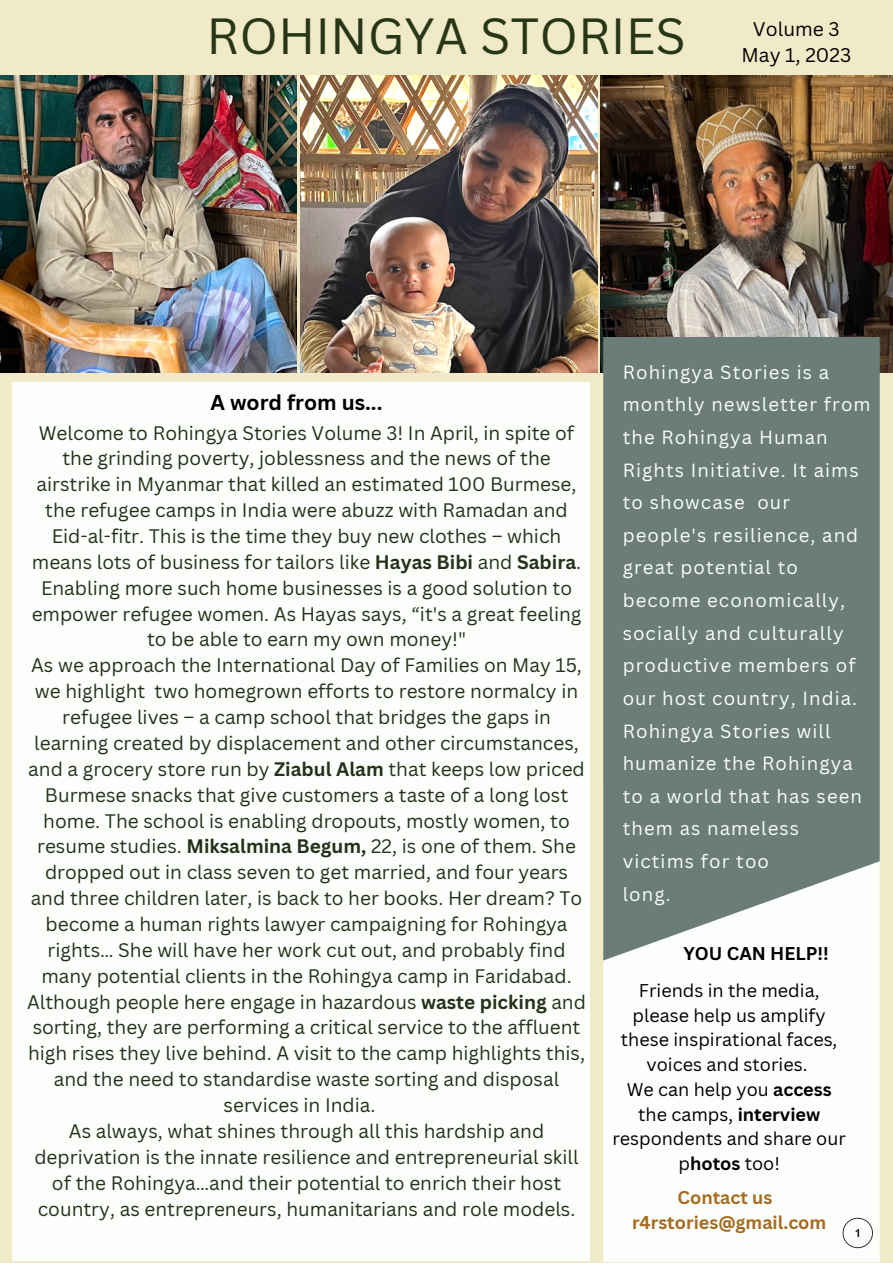
<style>
.page{position:relative;width:893px;height:1264px;background:#fff}
.page>*{position:absolute;margin:0;border:0;box-sizing:border-box;transform-origin:0 0}
.t1{font:49.5px "Canva Sans";color:#283618}
.t2{font:700 21px "Canva Sans";color:#000}
.t3{font:19.2px/25.8px "Canva Sans";color:#000;text-align:center}
.t4{font:19.05px "Canva Sans";color:#253019}
.t5{font:18.6px/32.5px "Canva Sans";letter-spacing:.06em;color:#fbfefb}
.t6{font:18px/24.8px "Canva Sans";color:#000;text-align:center}
.t7{font:700 18px/24.8px "Canva Sans";color:#a66b21;text-align:center}
.t8{font:700 18px "Canva Sans";color:#000}
.s1{font-weight:700}
</style>
<div class="page">
<div style="left:0;top:0;width:892px;height:1262px;background:#f1eac8"></div>
<div style="left:603px;top:960px;width:276px;height:301px;background:#fbfefb"></div>
<div style="left:12px;top:382px;width:577px;height:878px;background:#fbfefb"></div>
<img style="left:600px;top:75px;width:292px;height:297px">
<img style="left:300px;top:75px;width:297px;height:297px">
<img style="left:0;top:75px;width:297px;height:297px">
<svg style="left:603px;top:337px;width:276px;height:623px;background:#768780"></svg>
<svg style="left:842px;top:1217px;width:30px;height:31px"></svg>
<h1 class="t1" style="left:207px;top:1px;width:480px">ROHINGYA STORIES</h1>
<p class="t3" style="left:741px;top:16px;width:111px">Volume 3<br>May 1, 2023</p>
<p class="t2" style="left:210px;top:388px;width:173px">A word from us...</p>
<p class="t4" style="left:39px;top:419px;width:537px">Welcome to Rohingya Stories Volume 3! In April, in spite of</p>
<p class="t4" style="left:62px;top:445px;width:490px">the grinding poverty, joblessness and the news of the</p>
<p class="t4" style="left:37px;top:471px;width:541px">airstrike in Myanmar that killed an estimated 100 Burmese,</p>
<p class="t4" style="left:45px;top:497px;width:524px">the refugee camps in India were abuzz with Ramadan and</p>
<p class="t4" style="left:52px;top:522px;width:511px">Eid-al-fitr. This is the time they buy new clothes – which</p>
<p class="t4" style="left:32px;top:548px;width:551px">means lots of business for tailors like <span class="s1">Hayas Bibi</span> and <span class="s1">Sabira</span>.</p>
<p class="t4" style="left:41px;top:574px;width:532px">Enabling more such home businesses is a good solution to</p>
<p class="t4" style="left:32px;top:600px;width:551px">empower refugee women. As Hayas says, “it's a great feeling</p>
<p class="t4" style="left:147px;top:626px;width:320px">to be able to earn my own money!"</p>
<p class="t4" style="left:31px;top:652px;width:552px">As we approach the International Day of Families on May 15,</p>
<p class="t4" style="left:35px;top:677px;width:545px">we highlight two homegrown efforts to restore normalcy in</p>
<p class="t4" style="left:62px;top:703px;width:490px">refugee lives – a camp school that bridges the gaps in</p>
<p class="t4" style="left:34px;top:729px;width:546px">learning created by displacement and other circumstances,</p>
<p class="t4" style="left:28px;top:755px;width:558px">and a grocery store run by <span class="s1">Ziabul Alam</span> that keeps low priced</p>
<p class="t4" style="left:45px;top:781px;width:524px">Burmese snacks that give customers a taste of a long lost</p>
<p class="t4" style="left:43px;top:807px;width:528px">home. The school is enabling dropouts, mostly women, to</p>
<p class="t4" style="left:37px;top:833px;width:540px">resume studies. <span class="s1">Miksalmina Begum,</span> 22, is one of them. She</p>
<p class="t4" style="left:45px;top:858px;width:524px">dropped out in class seven to get married, and four years</p>
<p class="t4" style="left:31px;top:884px;width:553px">and three children later, is back to her books. Her dream? To</p>
<p class="t4" style="left:46px;top:910px;width:523px">become a human rights lawyer campaigning for Rohingya</p>
<p class="t4" style="left:48px;top:936px;width:519px">rights… She will have her work cut out, and probably find</p>
<p class="t4" style="left:41px;top:962px;width:531px">many potential clients in the Rohingya camp in Faridabad.</p>
<p class="t4" style="left:27px;top:988px;width:560px">Although people here engage in hazardous <span class="s1">waste picking</span> and</p>
<p class="t4" style="left:33px;top:1014px;width:549px">sorting, they are performing a critical service to the affluent</p>
<p class="t4" style="left:28px;top:1039px;width:558px">high rises they live behind. A visit to the camp highlights this,</p>
<p class="t4" style="left:54px;top:1065px;width:507px">and the need to standardise waste sorting and disposal</p>
<p class="t4" style="left:223px;top:1091px;width:153px">services in India.</p>
<p class="t4" style="left:69px;top:1117px;width:477px">As always, what shines through all this hardship and</p>
<p class="t4" style="left:34px;top:1143px;width:545px">deprivation is the innate resilience and entrepreneurial skill</p>
<p class="t4" style="left:52px;top:1169px;width:510px">of the Rohingya…and their potential to enrich their host</p>
<p class="t4" style="left:38px;top:1195px;width:539px">country, as entrepreneurs, humanitarians and role models.</p>
<p class="t5" style="left:622px;top:355px;width:249px">Rohingya Stories is a monthly newsletter from the Rohingya Human<br>Rights Initiative. It aims to showcase our people's resilience, and great potential to become economically, socially and culturally productive members of our host country, India.<br>Rohingya Stories will humanize the Rohingya to a world that has seen them as nameless victims for too<br>long.</p>
<p class="t8" style="left:683px;top:941px;width:147px">YOU CAN HELP!!</p>
<p class="t6" style="left:612px;top:977px;width:235px">Friends in the media, please help us amplify these inspirational faces, voices and stories.<br>We can help you <span class="s1">access </span>the camps, <span class="s1">interview </span>respondents and share our p<span class="s1">hotos</span> too!</p>
<p class="t7" style="left:632px;top:1184px;width:196px">Contact us r4rstories@gmail.com</p>
</div>
